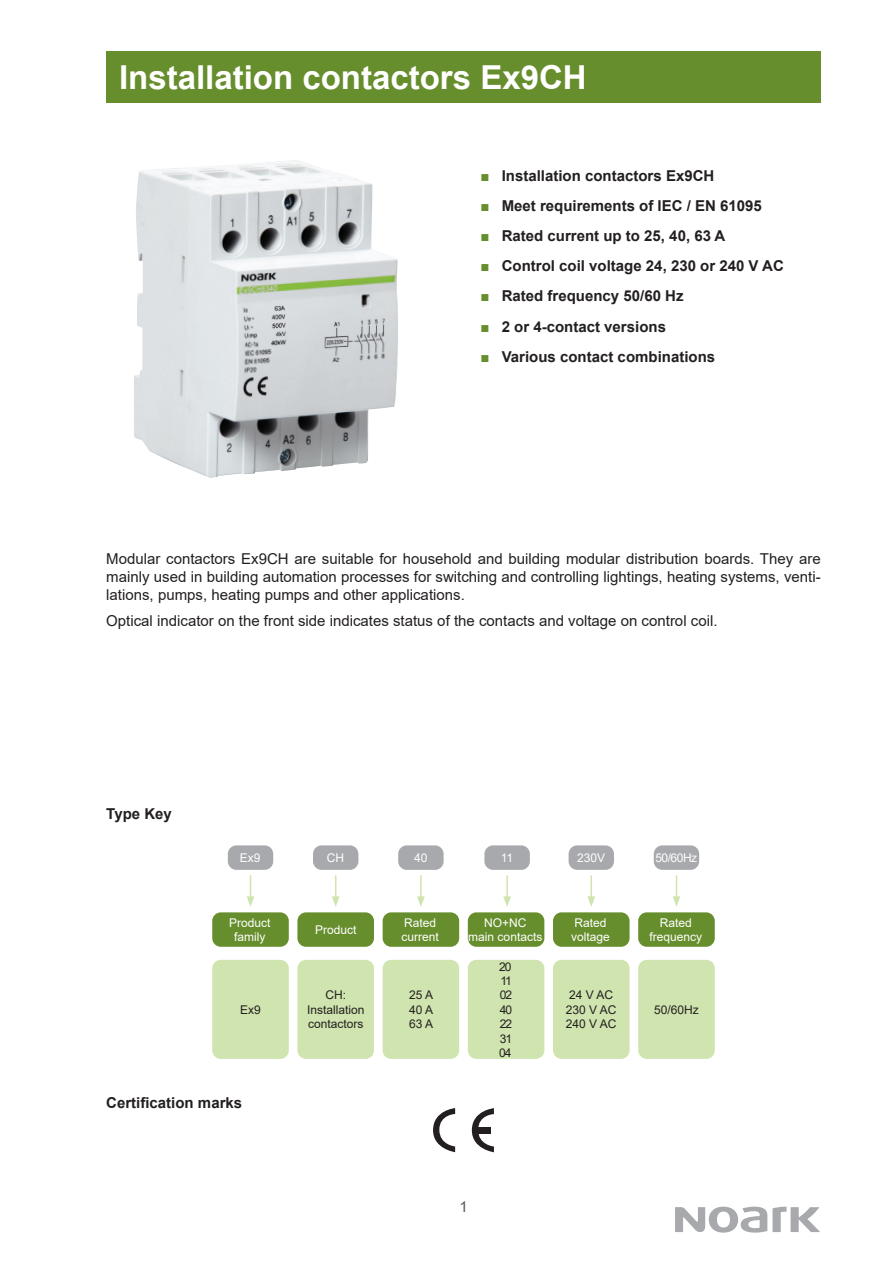
<style>
.page{position:relative;width:893px;height:1263px;background:#fff}
.page>*{position:absolute;margin:0;border:0;box-sizing:border-box;transform-origin:0 0}
.Def_Style_Header1{font:700 33px "Arial";color:#fff}
.Def_Style_Order_Seco{font:15px/18px "Arial";color:#231f20;text-align:justify}
.Def_Style_Order_Seco-2{font:700 15px "Arial";color:#231f20}
.t1{font:15px "Arial";color:#57585a}
.Def_Style_TypeKey_1{font:12px/14.4px "Arial";color:#fff;text-align:center}
.Def_Style_TypeKey_3{font:12px/14.4px "Arial";color:#231f20;text-align:center}
.s1{color:#668e2c}
</style>
<div class="page">
<svg style="left:675px;top:1206px;width:145px;height:26px"></svg>
<div style="left:106px;top:51px;width:715px;height:51px;background:#668e2c"></div>
<div style="left:228px;top:845px;width:45px;height:25px;background:#a8a9ad;border-radius:9px"></div>
<div style="left:212px;top:912px;width:77px;height:35px;background:#668e2c;border-radius:9px"></div>
<div style="left:212px;top:960px;width:77px;height:99px;background:#cfe4ae;border-radius:9px"></div>
<div style="left:313px;top:845px;width:45px;height:25px;background:#a8a9ad;border-radius:9px"></div>
<div style="left:297px;top:912px;width:77px;height:35px;background:#668e2c;border-radius:9px"></div>
<div style="left:297px;top:960px;width:77px;height:99px;background:#cfe4ae;border-radius:9px"></div>
<div style="left:398px;top:845px;width:46px;height:25px;background:#a8a9ad;border-radius:9px"></div>
<div style="left:383px;top:912px;width:76px;height:35px;background:#668e2c;border-radius:9px"></div>
<div style="left:383px;top:960px;width:76px;height:99px;background:#cfe4ae;border-radius:9px"></div>
<div style="left:484px;top:845px;width:46px;height:25px;background:#a8a9ad;border-radius:9px"></div>
<div style="left:468px;top:912px;width:76px;height:35px;background:#668e2c;border-radius:9px"></div>
<svg style="left:247px;top:875px;width:7px;height:32px"></svg>
<svg style="left:332px;top:875px;width:8px;height:32px"></svg>
<hr style="left:420px;top:875px;width:2px;height:24px;background:#cfe4ae">
<svg style="left:417px;top:896px;width:8px;height:11px"></svg>
<hr style="left:506px;top:875px;width:2px;height:24px;background:#cfe4ae">
<svg style="left:503px;top:896px;width:8px;height:11px"></svg>
<div style="left:569px;top:845px;width:45px;height:25px;background:#a8a9ad;border-radius:9px"></div>
<div style="left:553px;top:912px;width:77px;height:35px;background:#668e2c;border-radius:9px"></div>
<div style="left:553px;top:960px;width:77px;height:99px;background:#cfe4ae;border-radius:9px"></div>
<div style="left:654px;top:845px;width:45px;height:25px;background:#a8a9ad;border-radius:9px"></div>
<div style="left:638px;top:912px;width:77px;height:35px;background:#668e2c;border-radius:9px"></div>
<div style="left:638px;top:960px;width:77px;height:99px;background:#cfe4ae;border-radius:9px"></div>
<hr style="left:590px;top:875px;width:2px;height:24px;background:#cfe4ae">
<svg style="left:587px;top:896px;width:8px;height:11px"></svg>
<svg style="left:673px;top:875px;width:7px;height:32px"></svg>
<svg style="left:433px;top:1108px;width:22px;height:44px"></svg>
<svg style="left:472px;top:1108px;width:22px;height:44px"></svg>
<div style="left:476px;top:1127px;width:15px;height:6px;background:#231f20"></div>
<img style="left:134px;top:160px;width:264px;height:318px">
<div style="left:468px;top:960px;width:76px;height:99px;background:#cfe4ae;border-radius:9px"></div>
<p class="Def_Style_Header1" style="left:119px;top:54px;width:469px">Installation contactors Ex9CH</p>
<p class="Def_Style_Order_Seco-2" style="left:480px;top:165px;width:235px"><span class="s1">■</span> Installation contactors Ex9CH</p>
<p class="Def_Style_Order_Seco-2" style="left:480px;top:195px;width:283px"><span class="s1">■</span> Meet requirements of IEC / EN 61095</p>
<p class="Def_Style_Order_Seco-2" style="left:480px;top:225px;width:246px"><span class="s1">■</span> Rated current up to 25, 40, 63 A</p>
<p class="Def_Style_Order_Seco-2" style="left:480px;top:255px;width:305px"><span class="s1">■</span> Control coil voltage 24, 230 or 240 V AC</p>
<p class="Def_Style_Order_Seco-2" style="left:480px;top:286px;width:204px"><span class="s1">■</span> Rated frequency 50/60 Hz</p>
<p class="Def_Style_Order_Seco-2" style="left:480px;top:316px;width:187px"><span class="s1">■</span> 2 or 4-contact versions</p>
<p class="Def_Style_Order_Seco-2" style="left:480px;top:346px;width:236px"><span class="s1">■</span> Various contact combinations</p>
<p class="Def_Style_Order_Seco" style="left:106px;top:549px;width:716px">Modular contactors Ex9CH are suitable for household and building modular distribution boards. They are mainly used in building automation processes for switching and controlling lightings, heating systems, venti&shy;lations, pumps, heating pumps and other applications.</p>
<p class="Def_Style_Order_Seco" style="left:106px;top:612px;width:613px">Optical indicator on the front side indicates status of the contacts and voltage on control coil.</p>
<p class="Def_Style_Order_Seco-2" style="left:106px;top:803px;width:67px">Type Key</p>
<p class="Def_Style_TypeKey_1" style="left:240px;top:850px;width:22px">Ex9</p>
<p class="Def_Style_TypeKey_1" style="left:229px;top:915px;width:43px">Product family</p>
<p class="Def_Style_TypeKey_3" style="left:240px;top:1002px;width:22px">Ex9</p>
<p class="Def_Style_Order_Seco-2" style="left:106px;top:1092px;width:137px">Certification marks</p>
<p class="Def_Style_TypeKey_1" style="left:327px;top:850px;width:19px">CH</p>
<p class="Def_Style_TypeKey_1" style="left:315px;top:922px;width:43px">Product</p>
<p class="Def_Style_TypeKey_3" style="left:307px;top:988px;width:59px">CH:<br>Installation contactors</p>
<p class="Def_Style_TypeKey_1" style="left:414px;top:850px;width:15px">40</p>
<p class="Def_Style_TypeKey_1" style="left:501px;top:850px;width:14px">11</p>
<p class="Def_Style_TypeKey_1" style="left:577px;top:850px;width:30px">230V</p>
<p class="Def_Style_TypeKey_1" style="left:655px;top:850px;width:43px">50/60Hz</p>
<p class="Def_Style_TypeKey_1" style="left:404px;top:915px;width:34px">Rated</p>
<p class="Def_Style_TypeKey_1" style="left:401px;top:930px;width:39px">current</p>
<p class="Def_Style_TypeKey_1" style="left:484px;top:915px;width:44px">NO+NC</p>
<p class="Def_Style_TypeKey_1" style="left:468px;top:930px;width:76px">main contacts</p>
<p class="Def_Style_TypeKey_1" style="left:574px;top:915px;width:34px">Rated</p>
<p class="Def_Style_TypeKey_1" style="left:571px;top:930px;width:40px">voltage</p>
<p class="Def_Style_TypeKey_1" style="left:660px;top:915px;width:34px">Rated</p>
<p class="Def_Style_TypeKey_1" style="left:649px;top:930px;width:54px">frequency</p>
<p class="Def_Style_TypeKey_3" style="left:409px;top:988px;width:26px">25 A</p>
<p class="Def_Style_TypeKey_3" style="left:409px;top:1002px;width:26px">40 A</p>
<p class="Def_Style_TypeKey_3" style="left:409px;top:1017px;width:26px">63 A</p>
<p class="Def_Style_TypeKey_3" style="left:499px;top:959px;width:14px">20</p>
<p class="Def_Style_TypeKey_3" style="left:500px;top:973px;width:13px">11</p>
<p class="Def_Style_TypeKey_3" style="left:500px;top:988px;width:14px">02</p>
<p class="Def_Style_TypeKey_3" style="left:500px;top:1002px;width:14px">40</p>
<p class="Def_Style_TypeKey_3" style="left:500px;top:1017px;width:14px">22</p>
<p class="Def_Style_TypeKey_3" style="left:500px;top:1031px;width:14px">31</p>
<p class="Def_Style_TypeKey_3" style="left:499px;top:1045px;width:14px">04</p>
<p class="Def_Style_TypeKey_3" style="left:569px;top:988px;width:46px">24 V AC</p>
<p class="Def_Style_TypeKey_3" style="left:566px;top:1002px;width:52px">230 V AC</p>
<p class="Def_Style_TypeKey_3" style="left:566px;top:1017px;width:52px">240 V AC</p>
<p class="Def_Style_TypeKey_3" style="left:654px;top:1002px;width:46px">50/60Hz</p>
<p class="t1" style="left:459px;top:1197px;width:10px">1</p>
</div>
